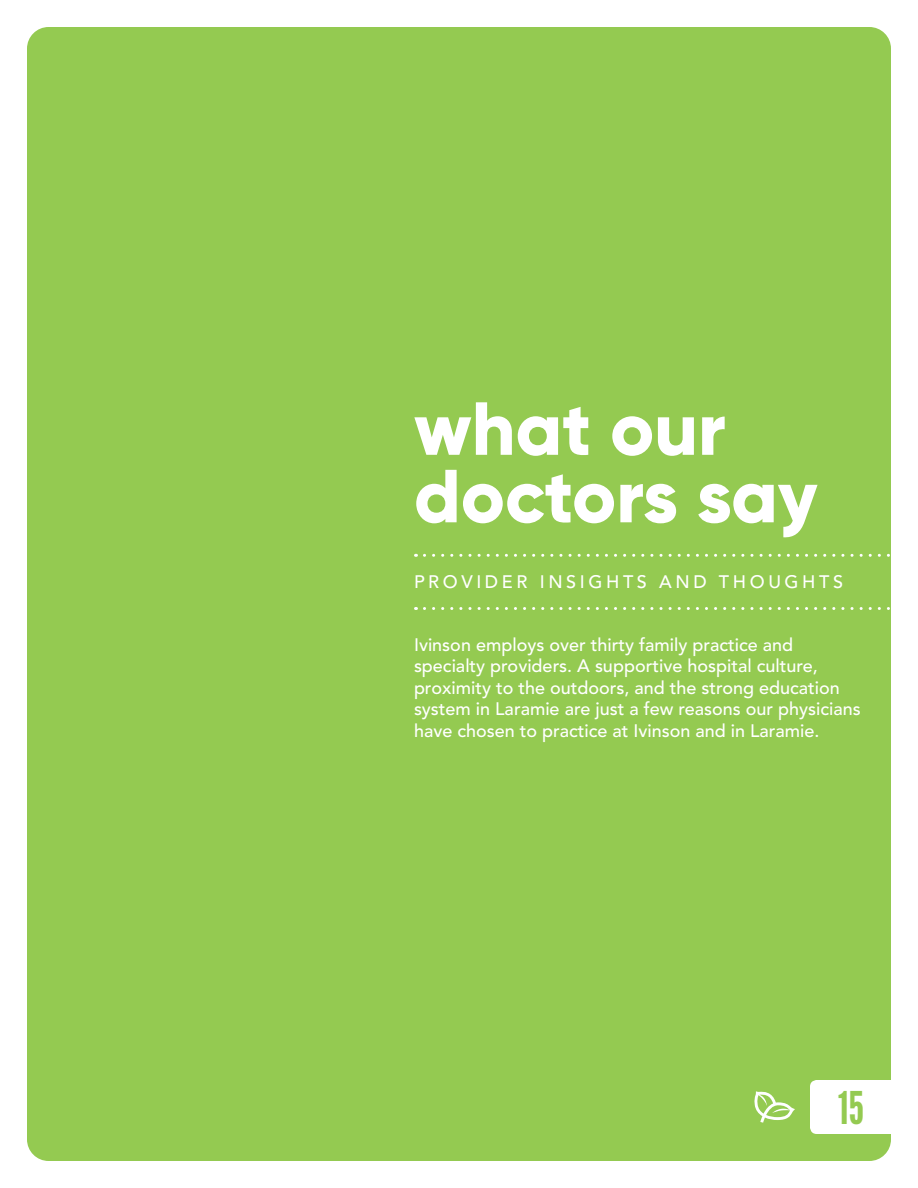
<style>
.page{position:relative;width:918px;height:1188px;background:#fff}
.page>*{position:absolute;margin:0;border:0;box-sizing:border-box;transform-origin:0 0}
.Section_Heading{font:800 75px "Gilroy";color:#fff}
.t1{font:45px "League Gothic";color:#94ca51}
.Section_Paragraph{font:500 18px/21.6px "Avenir";color:#fff}
.Section_Sub-heading{font:500 18px "Avenir";letter-spacing:.2em;color:#fff}
</style>
<div class="page">
<div style="left:27px;top:27px;width:864px;height:1134px;background:#94ca51"></div>
<p class="Section_Heading" style="left:414px;top:381px;width:313px">what our</p>
<p class="Section_Heading" style="left:414px;top:449px;width:405px">doctors say</p>
<p class="Section_Sub-heading" style="left:414px;top:566px;width:431px">PROVIDER INSIGHTS AND THOUGHTS</p>
<p class="Section_Paragraph" style="left:414px;top:632px;width:448px">Ivinson employs over thirty family practice and specialty providers. A supportive hospital culture, proximity to the outdoors, and the strong education system in Laramie are just a few reasons our physicians have chosen to practice at Ivinson and in Laramie.</p>
<h2 class="t1" style="left:838px;top:1081px;width:27px">15</h2>
</div>
